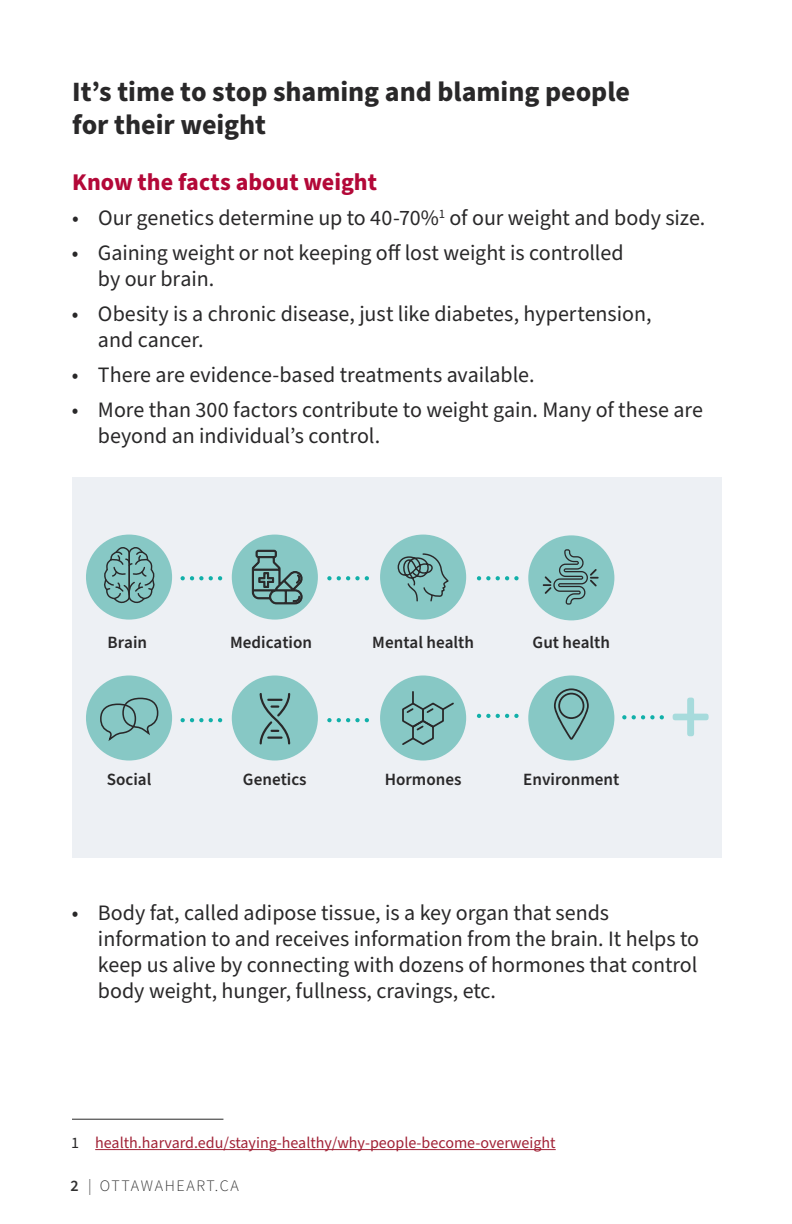
<style>
.page{position:relative;width:792px;height:1224px;background:#fff}
.page>*{position:absolute;margin:0;border:0;box-sizing:border-box;transform-origin:0 0}
.t1{font:67.6px "Museo Sans Rounded 700";color:#11b0a9}
.t2{font:700 28px/33.6px "Source Sans Pro";color:#292829}
.t3{font:700 24px "Source Sans Pro";color:#b30838}
.t4{font:22px/26px "Source Sans Pro";color:#292829}
.t5{font:600 17.2px "Source Sans Pro";color:#292829}
.t6{font:16px "Source Sans Pro";color:#a12236}
.t7{font:300 16px "Source Sans Pro";letter-spacing:.1em;color:#313131}
.t8{font:16px "Source Sans Pro";color:#292829}
.s1{font-weight:600}
</style>
<div class="page">
<hr style="left:72px;top:1119px;width:151px;height:1px;background:#292829">
<div style="left:72px;top:478px;width:649px;height:380px;background:#edf0f4"></div>
<svg style="left:624px;top:715px;width:40px;height:4px"></svg>
<svg style="left:479px;top:714px;width:40px;height:4px"></svg>
<svg style="left:329px;top:718px;width:40px;height:4px"></svg>
<svg style="left:183px;top:718px;width:40px;height:4px"></svg>
<svg style="left:479px;top:576px;width:40px;height:4px"></svg>
<svg style="left:329px;top:576px;width:40px;height:4px"></svg>
<svg style="left:183px;top:576px;width:40px;height:4px"></svg>
<hr style="left:95px;top:1149px;width:461px;height:1px;background:#a12236">
<div style="left:86px;top:535px;width:86px;height:85px;background:#87c8c5;border-radius:50%"></div>
<svg style="left:104px;top:547px;width:51px;height:57px"></svg>
<div style="left:232px;top:535px;width:86px;height:85px;background:#87c8c5;border-radius:50%"></div>
<svg style="left:252px;top:550px;width:51px;height:54px"></svg>
<div style="left:380px;top:535px;width:86px;height:85px;background:#87c8c5;border-radius:50%"></div>
<svg style="left:398px;top:553px;width:51px;height:49px"></svg>
<div style="left:528px;top:535px;width:86px;height:85px;background:#87c8c5;border-radius:50%"></div>
<svg style="left:543px;top:549px;width:56px;height:56px"></svg>
<div style="left:86px;top:676px;width:86px;height:85px;background:#87c8c5;border-radius:50%"></div>
<svg style="left:100px;top:697px;width:59px;height:44px"></svg>
<div style="left:232px;top:676px;width:86px;height:85px;background:#87c8c5;border-radius:50%"></div>
<svg style="left:259px;top:693px;width:32px;height:52px"></svg>
<div style="left:380px;top:676px;width:86px;height:85px;background:#87c8c5;border-radius:50%"></div>
<svg style="left:402px;top:692px;width:52px;height:53px"></svg>
<div style="left:528px;top:676px;width:86px;height:85px;background:#87c8c5;border-radius:50%"></div>
<svg style="left:554px;top:688px;width:35px;height:52px"></svg>
<div style="left:558px;top:693px;width:26px;height:26px;border:2px solid #292829;border-radius:50%"></div>
<p class="t2" style="left:72px;top:75px;width:559px">It’s time to stop shaming and blaming people for their weight</p>
<h4 class="t3" style="left:72px;top:166px;width:307px">Know the facts about weight</h4>
<p class="t4" style="left:72px;top:205px;width:635px">• Our genetics determine up to 40-70%<sup>1</sup> of our weight and body size.</p>
<p class="t4" style="left:98px;top:240px;width:527px;text-indent:-26px">• Gaining weight or not keeping of lost weight is controlled by our brain.</p>
<p class="t4" style="left:98px;top:301px;width:555px;text-indent:-26px">• Obesity is a chronic disease, just like diabetes, hypertension, and cancer.</p>
<p class="t4" style="left:72px;top:362px;width:464px">• There are evidence-based treatments available.</p>
<p class="t4" style="left:98px;top:397px;width:606px;text-indent:-26px">• More than 300 factors contribute to weight gain. Many of these are beyond an individual’s control.</p>
<h6 class="t5" style="left:108px;top:631px;width:41px">Brain</h6>
<h6 class="t5" style="left:230px;top:631px;width:84px">Medication</h6>
<h6 class="t5" style="left:372px;top:631px;width:103px">Mental health</h6>
<h6 class="t5" style="left:533px;top:631px;width:79px">Gut health</h6>
<h6 class="t5" style="left:107px;top:768px;width:46px">Social</h6>
<h6 class="t5" style="left:243px;top:768px;width:65px">Genetics</h6>
<h6 class="t5" style="left:385px;top:768px;width:78px">Hormones</h6>
<h6 class="t5" style="left:523px;top:768px;width:98px">Environment</h6>
<h1 class="t1" style="left:670px;top:675px;width:43px">+</h1>
<p class="t4" style="left:98px;top:900px;width:603px;text-indent:-26px">• Body fat, called adipose tissue, is a key organ that sends information to and receives information from the brain. It helps to keep us alive by connecting with dozens of hormones that control body weight, hunger, fullness, cravings, etc.</p>
<p class="t6" style="left:95px;top:1132px;width:462px">health.harvard.edu/staying-healthy/why-people-become-overweight</p>
<p class="t7" style="left:71px;top:1175px;width:170px"><span class="s1">2</span> | OTTAWAHEART.CA</p>
<p class="t8" style="left:71px;top:1132px;width:9px">1</p>
</div>
